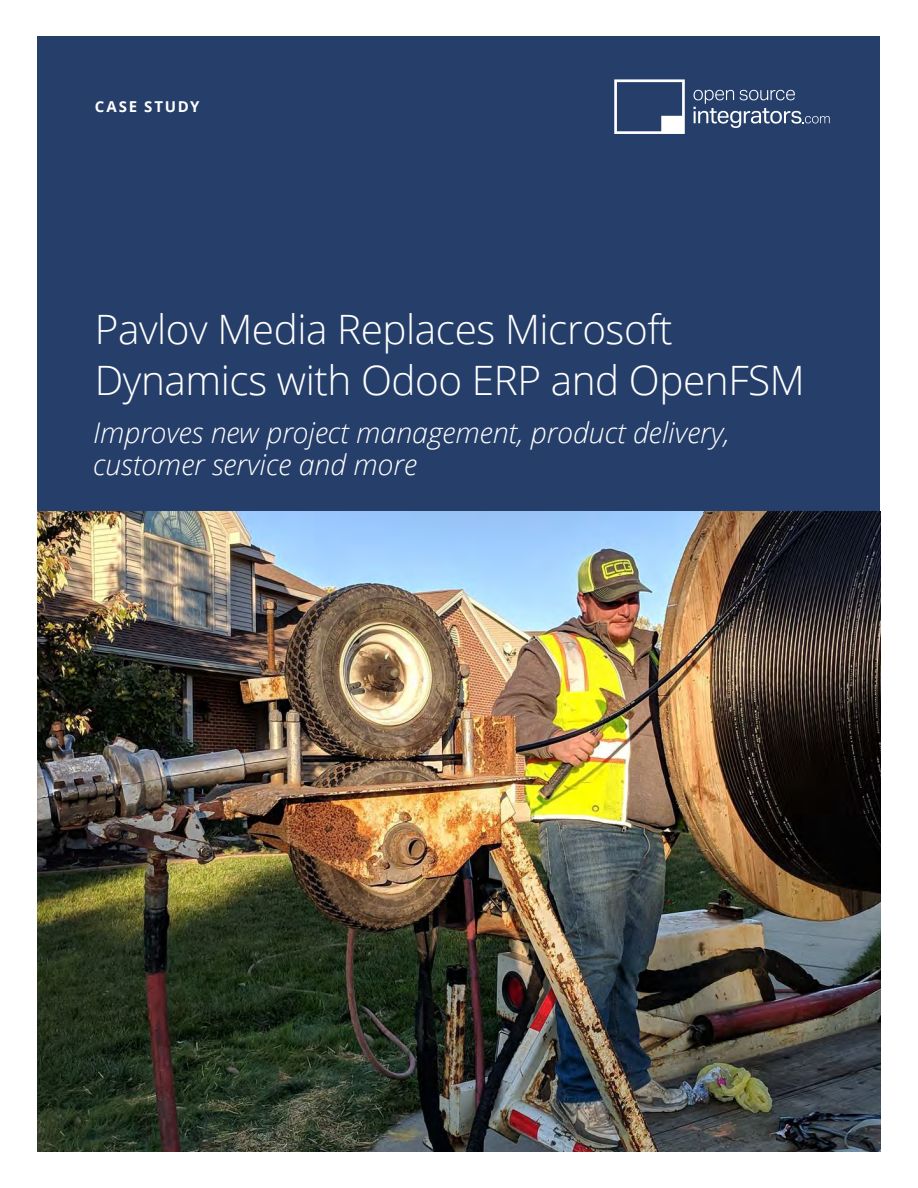
<style>
.page{position:relative;width:918px;height:1188px;background:#fff}
.page>*{position:absolute;margin:0;border:0;box-sizing:border-box;transform-origin:0 0}
.t1{font:300 40.5px/51px "Open Sans";letter-spacing:-.01em;color:#fff}
.t2{font:italic 300 28.5px/31.5px "Open Sans";color:#fff}
.t3{font:700 15px "Open Sans";letter-spacing:.115em;color:#fff}
</style>
<div class="page">
<div style="left:38px;top:37px;width:842px;height:479px;background:#263f6a"></div>
<svg style="left:694px;top:90px;width:136px;height:38px"></svg>
<svg style="left:614px;top:79px;width:71px;height:55px"></svg>
<img style="left:38px;top:512px;width:842px;height:639px">
<p class="t3" style="left:95px;top:96px;width:106px">CASE STUDY</p>
<h1 class="t1" style="left:95px;top:302px;width:712px">Pavlov Media Replaces Microsoft<br>Dynamics with Odoo ERP and OpenFSM</h1>
<p class="t2" style="left:93px;top:416px;width:638px">Improves new project management, product delivery, customer service and more</p>
</div>
